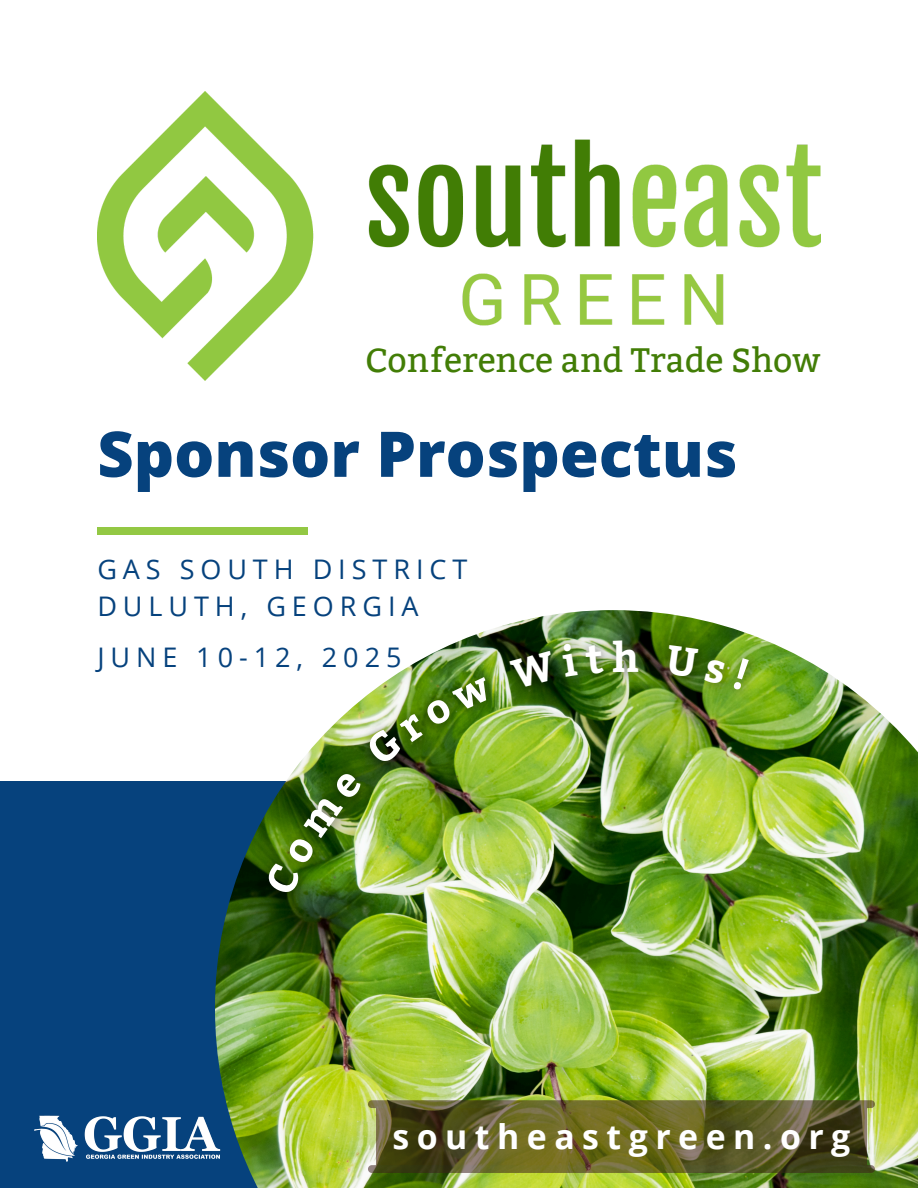
<style>
.page{position:relative;width:918px;height:1188px;background:#fff}
.page>*{position:absolute;margin:0;border:0;box-sizing:border-box;transform-origin:0 0}
.t1{font:800 63px "Open Sans";color:#06427d}
.t2{font:700 40.65px "Bitter";color:#fff}
.t3{font:700 33.9px "Open Sans";letter-spacing:.22em;color:#fff}
.t4{font:33.75px "Bitter";color:#427d06}
.t5{font:27px/37.2px "Open Sans";letter-spacing:.22em;color:#06427d}
</style>
<div class="page">
<div style="left:0;top:782px;width:900px;height:406px;background:#06427d"></div>
<img style="left:215px;top:654px;width:703px;height:534px">
<div style="left:97px;top:527px;width:211px;height:8px;background:#93c844"></div>
<img style="left:97px;top:92px;width:724px;height:289px">
<svg style="left:376px;top:1108px;width:491px;height:57px;background:#5e5a24"></svg>
<svg style="left:368px;top:1100px;width:507px;height:8px;background:#676731"></svg>
<svg style="left:368px;top:1165px;width:507px;height:8px;background:#5a5b26"></svg>
<img style="left:34px;top:1096px;width:200px;height:74px">
<img style="left:190px;top:610px;width:605px;height:331px">
<img style="left:264px;top:677px;width:229px;height:219px">
<svg style="left:509px;top:643px;width:69px;height:45px;background:#244110"></svg>
<svg style="left:585px;top:644px;width:19px;height:30px"></svg>
<svg style="left:665px;top:645px;width:61px;height:39px;background:#42680f"></svg>
<svg style="left:733px;top:658px;width:16px;height:32px"></svg>
<p class="t4" style="left:366px;top:340px;width:456px">Conference and Trade Show</p>
<h4 class="t1" style="left:97px;top:410px;width:642px">Sponsor Prospectus</h4>
<p class="t5" style="left:97px;top:550px;width:372px">GAS SOUTH DISTRICT<br>DULUTH, GEORGIA</p>
<h1 class="t5" style="left:97px;top:638px;width:306px">JUNE 10-12, 2025</h1>
<p class="t2" style="left:612px;top:628px;width:29px">h</p>
<p class="t3" style="left:392px;top:1113px;width:459px">southeastgreen.org</p>
</div>
